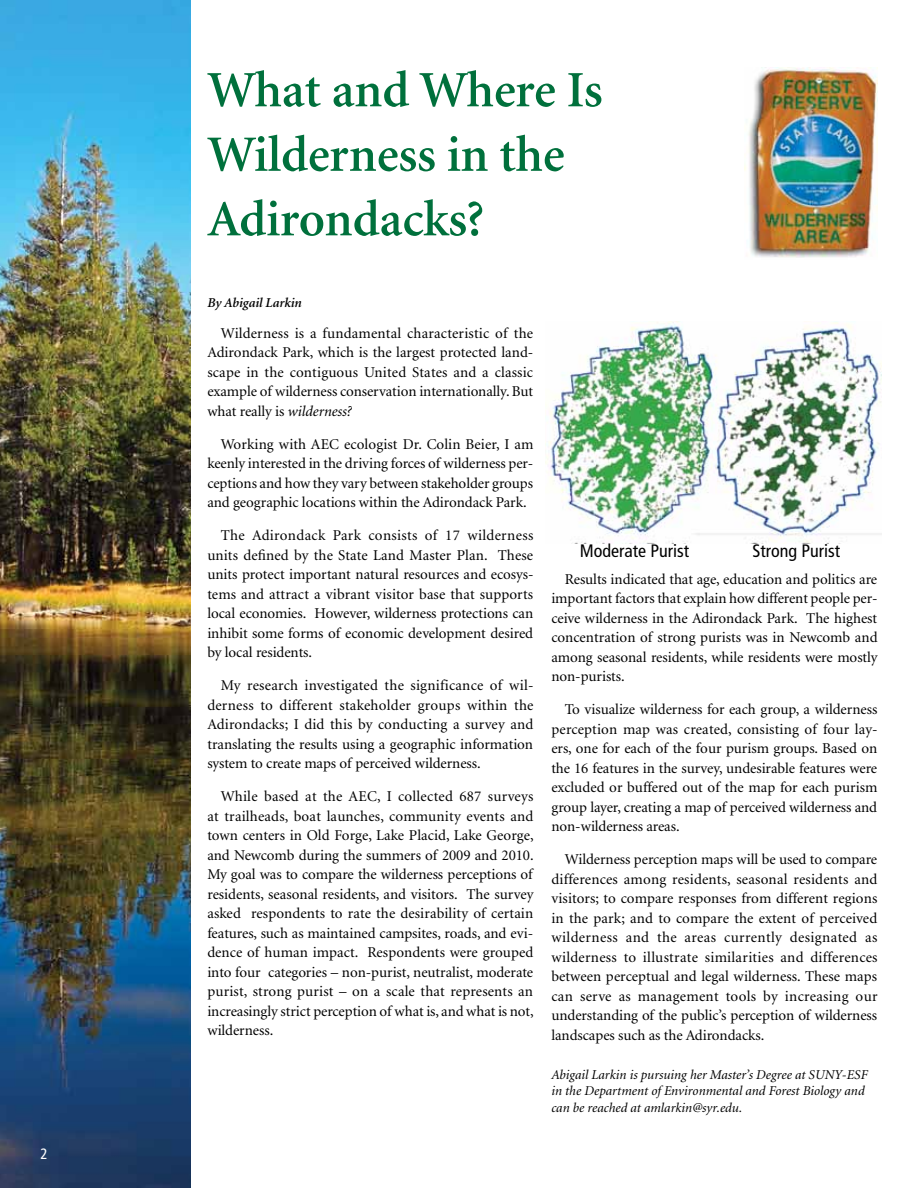
<style>
.page{position:relative;width:918px;height:1188px;background:#fff}
.page>*{position:absolute;margin:0;border:0;box-sizing:border-box;transform-origin:0 0}
.t1{font:600 51px/64.5px "Minion";letter-spacing:-.005em;color:#00703c}
.t2{font:condensed 18px "Frutiger LT";color:#000}
.t3{font:15px/19.5px "Minion";letter-spacing:-.005em;color:#000;text-align:justify}
.t4{font:condensed 15px "Frutiger LT";color:#fff}
.t5{font:italic 13.5px/16.5px "Minion";color:#000}
.t6{font:italic 600 13.5px "Minion";color:#000}
.s1{font-style:italic}
</style>
<div class="page">
<img style="left:0;top:0;width:190px;height:1188px">
<img style="left:744px;top:68px;width:134px;height:190px">
<img style="left:546px;top:322px;width:336px;height:221px">
<p class="t4" style="left:40px;top:1145px;width:9px">2</p>
<h1 class="t1" style="left:207px;top:59px;width:397px">What and Where Is<br>Wilderness in the<br>Adirondacks?</h1>
<p class="t6" style="left:207px;top:296px;width:96px">By Abigail Larkin</p>
<p class="t3" style="left:207px;top:324px;width:328px;text-indent:14px">Wilderness is a fundamental characteristic of the Adirondack Park, which is the largest protected land&shy;scape in the contiguous United States and a classic example of wilderness conservation internationally. But what really is <span class="s1">wilderness?</span></p>
<p class="t3" style="left:207px;top:435px;width:328px;text-indent:14px">Working with AEC ecologist Dr. Colin Beier, I am keenly interested in the driving forces of wilderness per&shy;ceptions and how they vary between stakeholder groups and geographic locations within the Adirondack Park.</p>
<p class="t3" style="left:207px;top:526px;width:328px;text-indent:14px">The Adirondack Park consists of 17 wilderness units defined by the State Land Master Plan. These units protect important natural resources and ecosys&shy;tems and attract a vibrant visitor base that supports local economies. However, wilderness protections can inhibit some forms of economic development desired by local residents.</p>
<p class="t3" style="left:207px;top:676px;width:328px;text-indent:14px">My research investigated the significance of wil&shy;derness to different stakeholder groups within the Adirondacks; I did this by conducting a survey and translating the results using a geographic information system to create maps of perceived wilderness.</p>
<p class="t3" style="left:207px;top:787px;width:328px;text-indent:14px">While based at the AEC, I collected 687 surveys at trailheads, boat launches, community events and town centers in Old Forge, Lake Placid, Lake George, and Newcomb during the summers of 2009 and 2010.<br>My goal was to compare the wilderness perceptions of residents, seasonal residents, and visitors. The survey asked respondents to rate the desirability of certain features, such as maintained campsites, roads, and evi&shy;dence of human impact. Respondents were grouped into four categories – non-purist, neutralist, moderate purist, strong purist – on a scale that represents an increasingly strict perception of what is, and what is not, wilderness.</p>
<p class="t2" style="left:580px;top:540px;width:111px">Moderate Purist</p>
<p class="t2" style="left:753px;top:540px;width:89px">Strong Purist</p>
<p class="t3" style="left:551px;top:570px;width:328px;text-indent:14px">Results indicated that age, education and politics are important factors that explain how different people per&shy;ceive wilderness in the Adirondack Park. The highest concentration of strong purists was in Newcomb and among seasonal residents, while residents were mostly non-purists.</p>
<p class="t3" style="left:551px;top:700px;width:328px;text-indent:14px">To visualize wilderness for each group, a wilderness perception map was created, consisting of four lay&shy;ers, one for each of the four purism groups. Based on the 16 features in the survey, undesirable features were excluded or buffered out of the map for each purism group layer, creating a map of perceived wilderness and non-wilderness areas.</p>
<p class="t3" style="left:551px;top:850px;width:328px;text-indent:14px">Wilderness perception maps will be used to compare differences among residents, seasonal residents and visitors; to compare responses from different regions in the park; and to compare the extent of perceived wilderness and the areas currently designated as wilderness to illustrate similarities and differences between perceptual and legal wilderness. These maps can serve as management tools by increasing our understanding of the public’s perception of wilderness landscapes such as the Adirondacks.</p>
<p class="t5" style="left:551px;top:1067px;width:318px">Abigail Larkin is pursuing her Master’s Degree at SUNY-ESF in the Department of Environmental and Forest Biology and can be reached at amlarkin@syr.edu.</p>
</div>
